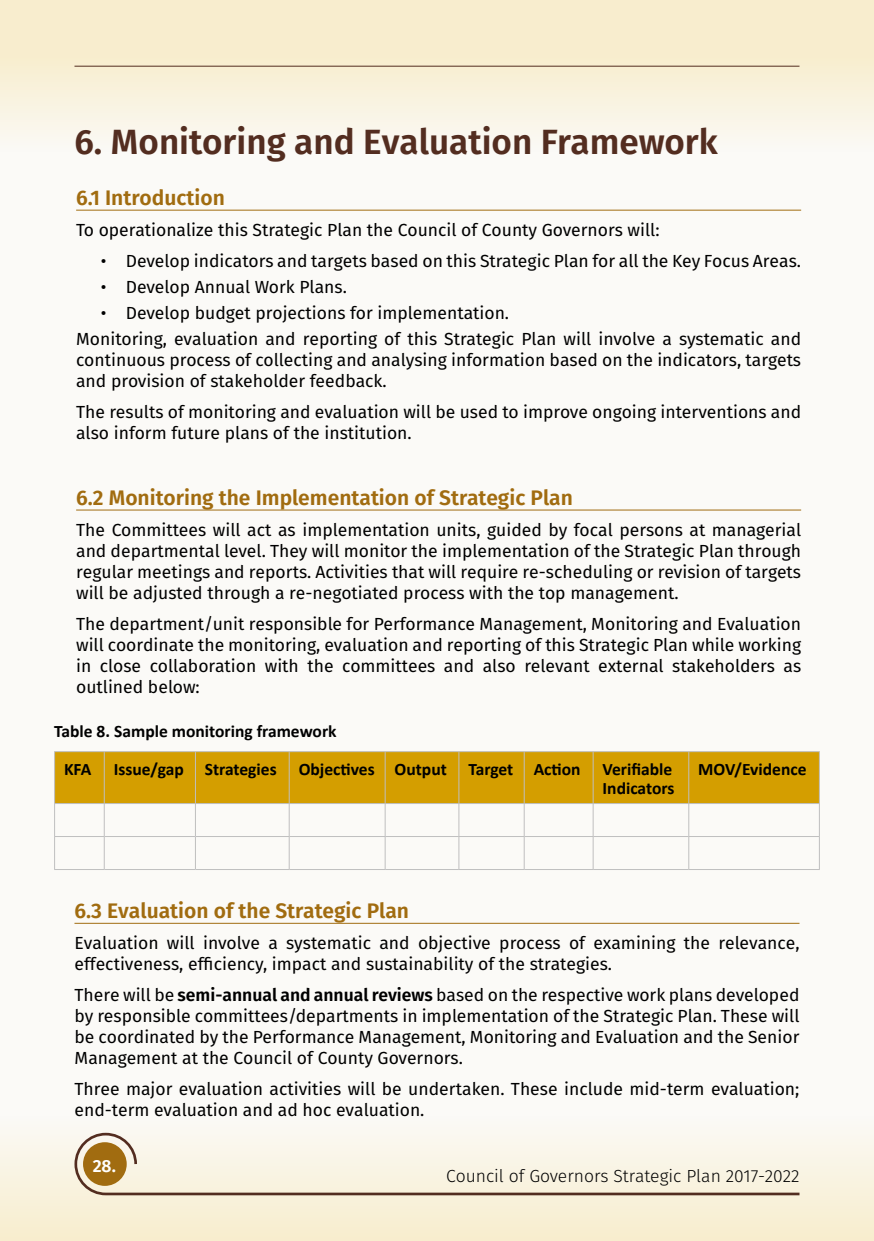
<style>
.page{position:relative;width:874px;height:1241px;background:#fff}
.page>*{position:absolute;margin:0;border:0;box-sizing:border-box;transform-origin:0 0}
.t1{font:600 35px "Fira Sans";color:#532d20}
.t2{font:600 21px "Fira Sans";color:#a16c10}
.t3{font:17.5px/21px "Fira Sans";color:#000}
.t4{font:700 17.5px/18.9px "Calibri";color:#000}
.t5{font:300 17.5px "Fira Sans";color:#000}
.t6{font:600 17.5px "Fira Sans";color:#fff}
.s1{font-weight:600}
</style>
<div class="page">
<div style="left:0;top:0;width:873px;height:1240px;background:#fbfaf7"></div>
<div style="left:0;top:0;width:873px;height:174px;background:linear-gradient(to bottom,#f7eac4,#fbfaf8)"></div>
<div style="left:0;top:1086px;width:873px;height:154px;background:linear-gradient(to bottom,#fbfcfd,#f8eecf)"></div>
<svg style="left:73px;top:1131px;width:728px;height:65px"></svg>
<div style="left:83px;top:1141px;width:44px;height:44px;background:#a16c10;border-radius:50%"></div>
<hr style="left:74px;top:66px;width:725px;height:1px;background:#532d20">
<hr style="left:76px;top:210px;width:724px;height:1px;background:#a16c10">
<hr style="left:76px;top:509px;width:724px;height:1px;background:#a16c10">
<div style="left:55px;top:752px;width:763px;height:51px;background:#d49e00"></div>
<hr style="left:54px;top:751px;width:50px;height:1px;background:#bfbfbf">
<hr style="left:54px;top:752px;width:1px;height:51px;background:#bfbfbf">
<hr style="left:104px;top:751px;width:91px;height:1px;background:#bfbfbf">
<hr style="left:104px;top:752px;width:1px;height:51px;background:#bfbfbf">
<hr style="left:195px;top:751px;width:94px;height:1px;background:#bfbfbf">
<hr style="left:195px;top:752px;width:1px;height:51px;background:#bfbfbf">
<hr style="left:289px;top:751px;width:96px;height:1px;background:#bfbfbf">
<hr style="left:288px;top:752px;width:1px;height:51px;background:#bfbfbf">
<hr style="left:385px;top:751px;width:73px;height:1px;background:#bfbfbf">
<hr style="left:384px;top:752px;width:1px;height:51px;background:#bfbfbf">
<hr style="left:458px;top:751px;width:66px;height:1px;background:#bfbfbf">
<hr style="left:458px;top:752px;width:1px;height:51px;background:#bfbfbf">
<hr style="left:524px;top:751px;width:69px;height:1px;background:#bfbfbf">
<hr style="left:523px;top:752px;width:1px;height:51px;background:#bfbfbf">
<hr style="left:593px;top:751px;width:95px;height:1px;background:#bfbfbf">
<hr style="left:592px;top:752px;width:1px;height:51px;background:#bfbfbf">
<hr style="left:688px;top:751px;width:131px;height:1px;background:#bfbfbf">
<hr style="left:688px;top:752px;width:1px;height:51px;background:#bfbfbf">
<hr style="left:818px;top:752px;width:1px;height:51px;background:#bfbfbf">
<hr style="left:54px;top:803px;width:50px;height:1px;background:#bfbfbf">
<hr style="left:54px;top:803px;width:1px;height:33px;background:#bfbfbf">
<hr style="left:104px;top:803px;width:91px;height:1px;background:#bfbfbf">
<hr style="left:104px;top:803px;width:1px;height:33px;background:#bfbfbf">
<hr style="left:195px;top:803px;width:94px;height:1px;background:#bfbfbf">
<hr style="left:195px;top:803px;width:1px;height:33px;background:#bfbfbf">
<hr style="left:289px;top:803px;width:96px;height:1px;background:#bfbfbf">
<hr style="left:288px;top:803px;width:1px;height:33px;background:#bfbfbf">
<hr style="left:385px;top:803px;width:73px;height:1px;background:#bfbfbf">
<hr style="left:384px;top:803px;width:1px;height:33px;background:#bfbfbf">
<hr style="left:458px;top:803px;width:66px;height:1px;background:#bfbfbf">
<hr style="left:458px;top:803px;width:1px;height:33px;background:#bfbfbf">
<hr style="left:524px;top:803px;width:69px;height:1px;background:#bfbfbf">
<hr style="left:523px;top:803px;width:1px;height:33px;background:#bfbfbf">
<hr style="left:593px;top:803px;width:95px;height:1px;background:#bfbfbf">
<hr style="left:592px;top:803px;width:1px;height:33px;background:#bfbfbf">
<hr style="left:688px;top:803px;width:131px;height:1px;background:#bfbfbf">
<hr style="left:688px;top:803px;width:1px;height:33px;background:#bfbfbf">
<hr style="left:818px;top:803px;width:1px;height:33px;background:#bfbfbf">
<hr style="left:54px;top:836px;width:50px;height:1px;background:#bfbfbf">
<hr style="left:54px;top:836px;width:1px;height:32px;background:#bfbfbf">
<hr style="left:104px;top:836px;width:91px;height:1px;background:#bfbfbf">
<hr style="left:104px;top:836px;width:1px;height:32px;background:#bfbfbf">
<hr style="left:195px;top:836px;width:94px;height:1px;background:#bfbfbf">
<hr style="left:195px;top:836px;width:1px;height:32px;background:#bfbfbf">
<hr style="left:289px;top:836px;width:96px;height:1px;background:#bfbfbf">
<hr style="left:288px;top:836px;width:1px;height:32px;background:#bfbfbf">
<hr style="left:385px;top:836px;width:73px;height:1px;background:#bfbfbf">
<hr style="left:384px;top:836px;width:1px;height:32px;background:#bfbfbf">
<hr style="left:458px;top:836px;width:66px;height:1px;background:#bfbfbf">
<hr style="left:458px;top:836px;width:1px;height:32px;background:#bfbfbf">
<hr style="left:524px;top:836px;width:69px;height:1px;background:#bfbfbf">
<hr style="left:523px;top:836px;width:1px;height:32px;background:#bfbfbf">
<hr style="left:593px;top:836px;width:95px;height:1px;background:#bfbfbf">
<hr style="left:592px;top:836px;width:1px;height:32px;background:#bfbfbf">
<hr style="left:688px;top:836px;width:131px;height:1px;background:#bfbfbf">
<hr style="left:688px;top:836px;width:1px;height:32px;background:#bfbfbf">
<hr style="left:818px;top:836px;width:1px;height:32px;background:#bfbfbf">
<hr style="left:54px;top:868px;width:50px;height:1px;background:#bfbfbf">
<hr style="left:104px;top:868px;width:91px;height:1px;background:#bfbfbf">
<hr style="left:195px;top:868px;width:94px;height:1px;background:#bfbfbf">
<hr style="left:289px;top:868px;width:96px;height:1px;background:#bfbfbf">
<hr style="left:385px;top:868px;width:73px;height:1px;background:#bfbfbf">
<hr style="left:458px;top:868px;width:66px;height:1px;background:#bfbfbf">
<hr style="left:524px;top:868px;width:69px;height:1px;background:#bfbfbf">
<hr style="left:593px;top:868px;width:95px;height:1px;background:#bfbfbf">
<hr style="left:688px;top:868px;width:131px;height:1px;background:#bfbfbf">
<hr style="left:74px;top:922px;width:725px;height:1px;background:#a16c10">
<h1 class="t1" style="left:74px;top:113px;width:644px">6. Monitoring and Evaluation Framework</h1>
<p class="t2" style="left:76px;top:180px;width:150px">6.1 Introduction</p>
<p class="t3" style="left:76px;top:219px;width:584px">To operationalize this Strategic Plan the Council of County Governors will:</p>
<p class="t3" style="left:101px;top:250px;width:701px">• Develop indicators and targets based on this Strategic Plan for all the Key Focus Areas.</p>
<p class="t3" style="left:101px;top:276px;width:247px">• Develop Annual Work Plans.</p>
<p class="t3" style="left:76px;top:299px;width:726px;line-height:25.9px;text-indent:25px">• Develop budget projections for implementation.<br>Monitoring, evaluation and reporting of this Strategic Plan will involve a systematic and</p>
<p class="t3" style="left:76px;top:348px;width:726px">continuous process of collecting and analysing information based on the indicators, targets and provision of stakeholder feedback.</p>
<p class="t3" style="left:76px;top:400px;width:726px">The results of monitoring and evaluation will be used to improve ongoing interventions and also inform future plans of the institution.</p>
<p class="t2" style="left:76px;top:480px;width:498px">6.2 Monitoring the Implementation of Strategic Plan</p>
<p class="t3" style="left:76px;top:518px;width:726px;text-align:justify">The Committees will act as implementation units, guided by focal persons at managerial and departmental level. They will monitor the implementation of the Strategic Plan through regular meetings and reports. Activities that will require re-scheduling or revision of targets will be adjusted through a re-negotiated process with the top management.</p>
<p class="t3" style="left:76px;top:612px;width:726px;text-align:justify">The department/unit responsible for Performance Management, Monitoring and Evaluation will coordinate the monitoring, evaluation and reporting of this Strategic Plan while working in close collaboration with the committees and also relevant external stakeholders as outlined below:</p>
<p class="t4" style="left:54px;top:722px;width:284px">Table 8. Sample monitoring framework</p>
<p class="t4" style="left:64px;top:759px;width:29px">KFA</p>
<p class="t4" style="left:114px;top:759px;width:164px">Issue/gap Strategies</p>
<p class="t4" style="left:298px;top:759px;width:283px">Objectives Output Target Action</p>
<p class="t4" style="left:602px;top:759px;width:73px">Verifiable<br>Indicators</p>
<p class="t4" style="left:698px;top:759px;width:110px">MOV/Evidence</p>
<p class="t2" style="left:74px;top:893px;width:336px">6.3 Evaluation of the Strategic Plan</p>
<p class="t3" style="left:74px;top:931px;width:726px">Evaluation will involve a systematic and objective process of examining the relevance, effectiveness, efficiency, impact and sustainability of the strategies.</p>
<p class="t3" style="left:74px;top:983px;width:726px;text-align:justify">There will be <span class="s1">semi-annual and annual reviews</span> based on the respective work plans developed by responsible committees/departments in implementation of the Strategic Plan. These will be coordinated by the Performance Management, Monitoring and Evaluation and the Senior Management at the Council of County Governors.</p>
<p class="t3" style="left:74px;top:1077px;width:726px">Three major evaluation activities will be undertaken. These include mid-term evaluation; end-term evaluation and ad hoc evaluation.</p>
<p class="t6" style="left:93px;top:1151px;width:25px">28.</p>
<p class="t5" style="left:446px;top:1163px;width:354px">Council of Governors Strategic Plan 2017-2022</p>
</div>
